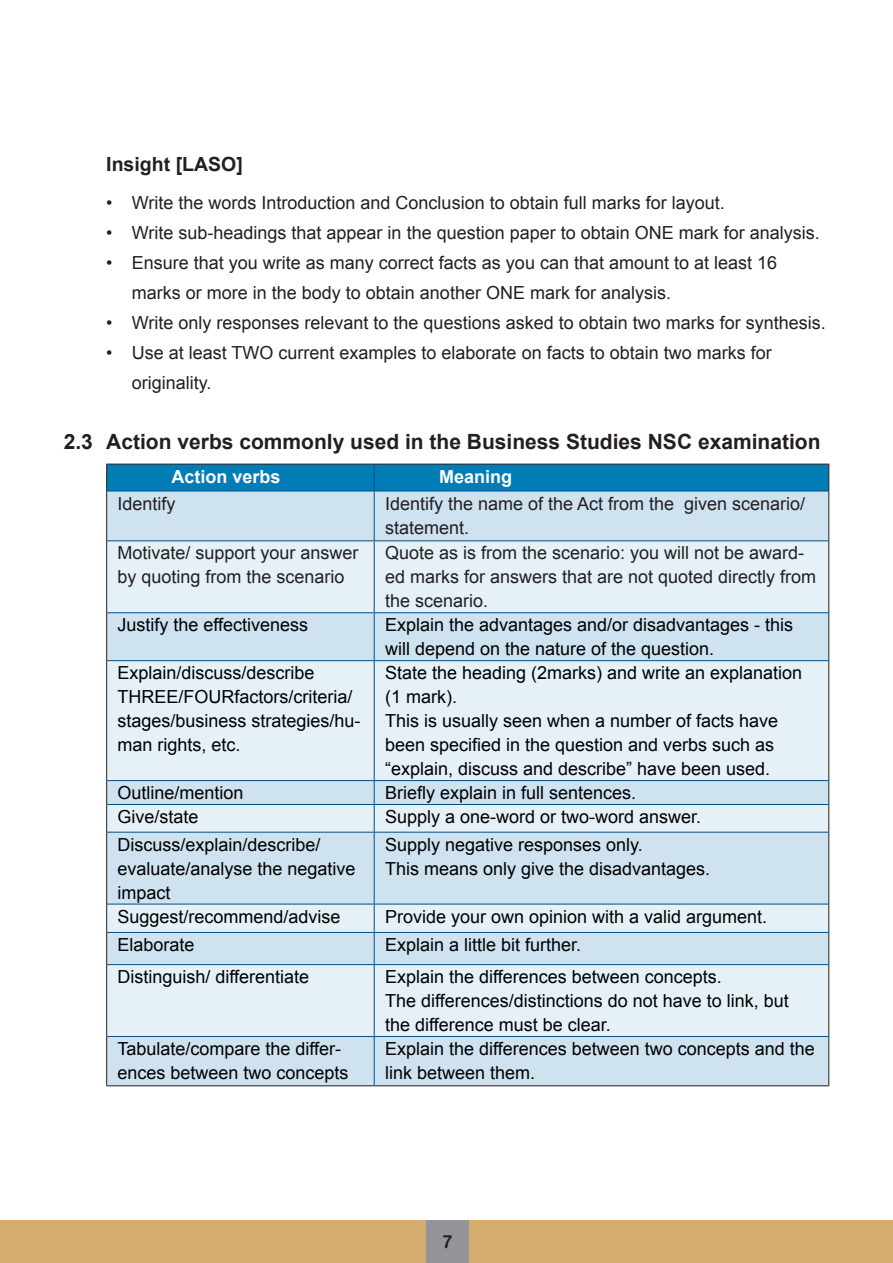
<style>
.page{position:relative;width:893px;height:1263px;background:#fff}
.page>*{position:absolute;margin:0;border:0;box-sizing:border-box;transform-origin:0 0}
.t1{font:700 21px "Arial";color:#231f20}
.t2{font:700 19.5px "Arial";color:#231f20}
.t3{font:18px/24px "Arial";color:#000}
.t4{font:18px/24px "Arial";color:#231f20}
.t5{font:700 18px "Arial";color:#fff}
.t6{font:18px "Arial Rounded MT Bold";color:#231f20}
</style>
<div class="page">
<div style="left:0;top:1220px;width:893px;height:43px;background:#d4ac6d"></div>
<div style="left:427px;top:1220px;width:42px;height:43px;background:#939598"></div>
<div style="left:107px;top:492px;width:721px;height:593px;background:#cee2f0"></div>
<svg style="left:107px;top:541px;width:721px;height:495px;background:#dbeaf3"></svg>
<hr style="left:106px;top:491px;width:1px;height:50px;background:#231f20">
<hr style="left:828px;top:491px;width:1px;height:50px;background:#231f20">
<hr style="left:106px;top:541px;width:1px;height:72px;background:#231f20">
<hr style="left:828px;top:541px;width:1px;height:72px;background:#231f20">
<hr style="left:106px;top:613px;width:1px;height:48px;background:#231f20">
<hr style="left:828px;top:613px;width:1px;height:48px;background:#231f20">
<hr style="left:106px;top:661px;width:1px;height:119px;background:#231f20">
<hr style="left:828px;top:661px;width:1px;height:119px;background:#231f20">
<svg style="left:106px;top:780px;width:1px;height:52px"></svg>
<svg style="left:828px;top:780px;width:1px;height:52px"></svg>
<hr style="left:106px;top:832px;width:1px;height:72px;background:#231f20">
<hr style="left:828px;top:832px;width:1px;height:72px;background:#231f20">
<svg style="left:106px;top:904px;width:1px;height:28px"></svg>
<svg style="left:828px;top:904px;width:1px;height:28px"></svg>
<hr style="left:106px;top:932px;width:1px;height:32px;background:#231f20">
<hr style="left:828px;top:932px;width:1px;height:32px;background:#231f20">
<hr style="left:106px;top:964px;width:1px;height:72px;background:#231f20">
<hr style="left:828px;top:964px;width:1px;height:72px;background:#231f20">
<hr style="left:106px;top:1036px;width:1px;height:49px;background:#231f20">
<hr style="left:828px;top:1036px;width:1px;height:49px;background:#231f20">
<hr style="left:106px;top:1085px;width:268px;height:1px;background:#231f20">
<hr style="left:374px;top:1085px;width:455px;height:1px;background:#231f20">
<svg style="left:106px;top:464px;width:723px;height:27px;background:#0179b1"></svg>
<hr style="left:107px;top:491px;width:267px;height:1px;background:#004f87">
<hr style="left:374px;top:491px;width:454px;height:1px;background:#004f87">
<hr style="left:374px;top:491px;width:1px;height:49px;background:#004f87">
<hr style="left:107px;top:540px;width:267px;height:1px;background:#004f87">
<hr style="left:374px;top:540px;width:454px;height:1px;background:#004f87">
<hr style="left:374px;top:541px;width:1px;height:71px;background:#004f87">
<hr style="left:107px;top:612px;width:267px;height:1px;background:#004f87">
<hr style="left:374px;top:612px;width:454px;height:1px;background:#004f87">
<hr style="left:374px;top:613px;width:1px;height:47px;background:#004f87">
<hr style="left:107px;top:660px;width:267px;height:1px;background:#004f87">
<hr style="left:374px;top:660px;width:454px;height:1px;background:#004f87">
<hr style="left:374px;top:661px;width:1px;height:119px;background:#004f87">
<hr style="left:107px;top:780px;width:267px;height:1px;background:#004f87">
<hr style="left:374px;top:780px;width:454px;height:1px;background:#004f87">
<hr style="left:107px;top:804px;width:267px;height:1px;background:#004f87">
<hr style="left:374px;top:804px;width:454px;height:1px;background:#004f87">
<svg style="left:374px;top:781px;width:1px;height:51px"></svg>
<hr style="left:107px;top:832px;width:267px;height:1px;background:#004f87">
<hr style="left:374px;top:832px;width:454px;height:1px;background:#004f87">
<hr style="left:374px;top:832px;width:1px;height:72px;background:#004f87">
<hr style="left:107px;top:904px;width:267px;height:1px;background:#004f87">
<hr style="left:374px;top:904px;width:454px;height:1px;background:#004f87">
<svg style="left:374px;top:904px;width:1px;height:28px"></svg>
<hr style="left:107px;top:932px;width:267px;height:1px;background:#004f87">
<hr style="left:374px;top:932px;width:454px;height:1px;background:#004f87">
<hr style="left:374px;top:933px;width:1px;height:31px;background:#004f87">
<hr style="left:107px;top:964px;width:267px;height:1px;background:#004f87">
<hr style="left:374px;top:964px;width:454px;height:1px;background:#004f87">
<hr style="left:374px;top:965px;width:1px;height:71px;background:#004f87">
<hr style="left:107px;top:1036px;width:267px;height:1px;background:#004f87">
<hr style="left:374px;top:1036px;width:454px;height:1px;background:#004f87">
<hr style="left:374px;top:1037px;width:1px;height:48px;background:#004f87">
<p class="t2" style="left:106px;top:153px;width:138px">Insight [LASO]</p>
<p class="t4" style="left:106px;top:191px;width:620px">• Write the words Introduction and Conclusion to obtain full marks for layout.</p>
<p class="t4" style="left:106px;top:221px;width:715px">• Write sub-headings that appear in the question paper to obtain ONE mark for analysis.</p>
<p class="t4" style="left:132px;top:248px;width:647px;line-height:30px;text-indent:-26px">• Ensure that you write as many correct facts as you can that amount to at least 16 marks or more in the body to obtain another ONE mark for analysis.</p>
<p class="t4" style="left:106px;top:311px;width:721px">• Write only responses relevant to the questions asked to obtain two marks for synthesis.</p>
<p class="t4" style="left:132px;top:338px;width:641px;line-height:30px;text-indent:-26px">• Use at least TWO current examples to elaborate on facts to obtain two marks for originality.</p>
<p class="t1" style="left:64px;top:430px;width:758px">2.3 Action verbs commonly used in the Business Studies NSC examination</p>
<p class="t5" style="left:171px;top:466px;width:111px">Action verbs</p>
<p class="t5" style="left:439px;top:466px;width:75px">Meaning</p>
<p class="t4" style="left:117px;top:491px;width:60px">Identify</p>
<p class="t4" style="left:385px;top:491px;width:422px">Identify the name of the Act from the given scenario/ statement.</p>
<p class="t4" style="left:117px;top:541px;width:243px">Motivate/ support your answer by quoting from the scenario</p>
<p class="t4" style="left:385px;top:541px;width:433px">Quote as is from the scenario: you will not be award&shy;ed marks for answers that are not quoted directly from the scenario.</p>
<p class="t3" style="left:117px;top:613px;width:192px">Justify the effectiveness</p>
<p class="t3" style="left:385px;top:613px;width:410px">Explain the advantages and/or disadvantages - this will depend on the nature of the question.</p>
<p class="t3" style="left:117px;top:661px;width:245px">Explain/discuss/describe<br>THREE/FOURfactors/criteria/ stages/business strategies/hu&shy;man rights, etc.</p>
<p class="t3" style="left:385px;top:661px;width:419px">State the heading (2marks) and write an explanation (1 mark).<br>This is usually seen when a number of facts have been specified in the question and verbs such as “explain, discuss and describe” have been used.</p>
<p class="t3" style="left:117px;top:781px;width:128px">Outline/mention</p>
<p class="t3" style="left:385px;top:781px;width:253px">Briefly explain in full sentences.</p>
<p class="t3" style="left:117px;top:805px;width:83px">Give/state</p>
<p class="t3" style="left:385px;top:805px;width:318px">Supply a one-word or two-word answer.</p>
<p class="t3" style="left:117px;top:832px;width:240px">Discuss/explain/describe/ evaluate/analyse the negative impact</p>
<p class="t3" style="left:385px;top:832px;width:327px">Supply negative responses only.<br>This means only give the disadvantages.</p>
<p class="t3" style="left:117px;top:904px;width:225px">Suggest/recommend/advise</p>
<p class="t3" style="left:385px;top:904px;width:384px">Provide your own opinion with a valid argument.</p>
<p class="t3" style="left:117px;top:933px;width:79px">Elaborate</p>
<p class="t3" style="left:385px;top:933px;width:198px">Explain a little bit further.</p>
<p class="t3" style="left:117px;top:965px;width:193px">Distinguish/ differentiate</p>
<p class="t3" style="left:385px;top:965px;width:405px">Explain the differences between concepts.<br>The differences/distinctions do not have to link, but the difference must be clear.</p>
<p class="t3" style="left:117px;top:1037px;width:233px">Tabulate/compare the differ&shy;ences between two concepts</p>
<p class="t3" style="left:385px;top:1037px;width:431px">Explain the differences between two concepts and the link between them.</p>
<p class="t6" style="left:442px;top:1231px;width:12px">7</p>
</div>
